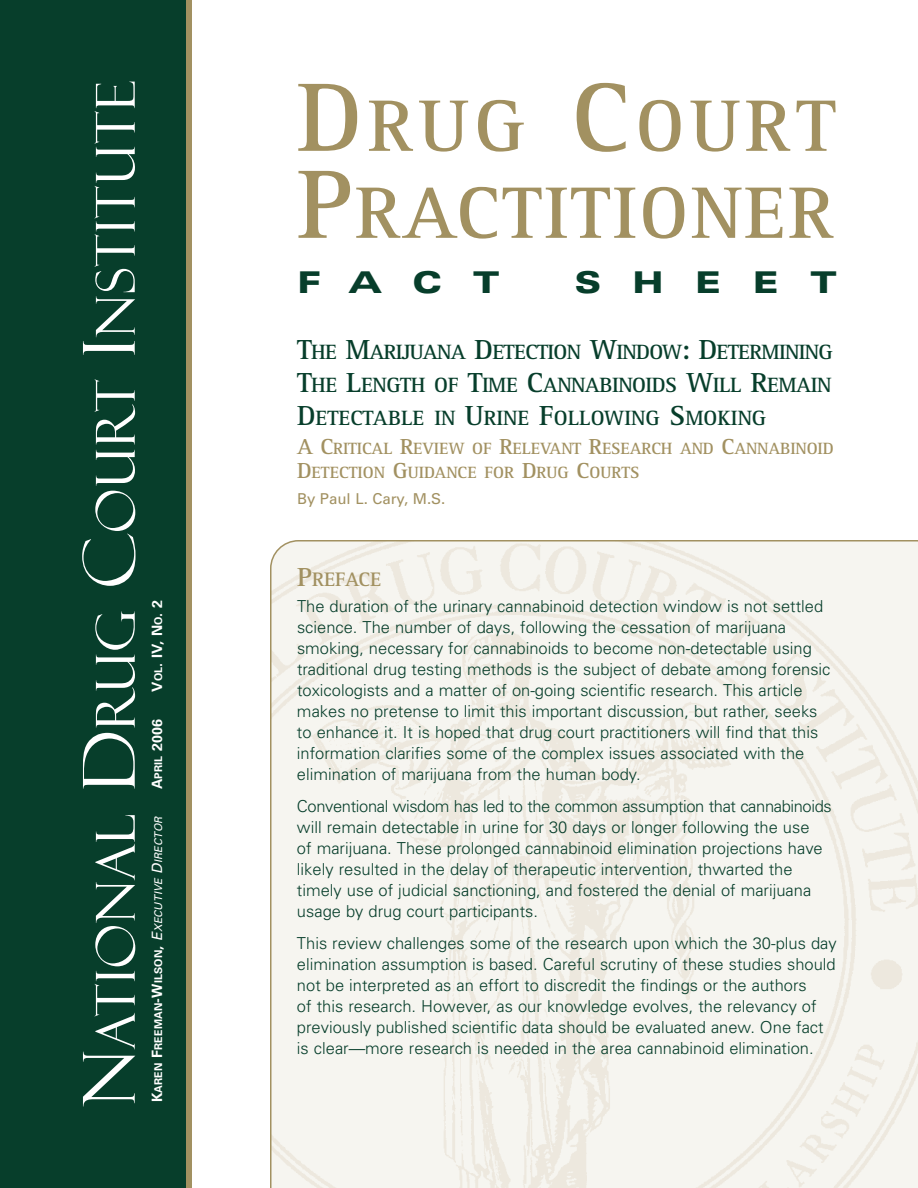
<style>
.page{position:relative;width:918px;height:1188px;background:#fff}
.page>*{position:absolute;margin:0;border:0;box-sizing:border-box;transform-origin:0 0}
.t1{font:700 75.3px/87px "Rotis Serif";letter-spacing:.035em;color:#a29161}
.t2{font:54px "Felix Titling";letter-spacing:.015em;color:#fff}
.t3{font:900 expanded 30px "Univers";letter-spacing:.93em;color:#073e2b;scale:1.1 1}
.t4{font:700 21.3px/33px "Rotis Serif";color:#073e2b;text-align:justify}
.t5{font:700 20.25px "Rotis Serif";color:#a29161}
.t6{font:700 16.8px/24px "Rotis Serif";letter-spacing:-.005em;color:#a29161}
.t7{font:300 16.5px/21px "Univers";color:#073e2b}
.t8{font:15px "Univers";color:#a29161}
.t9{font:700 14.25px "Univers";letter-spacing:.01em;color:#fff}
.t10{font:700 10.65px "Univers";letter-spacing:.015em;color:#fff}
.s1{font-size:72px}
.s2{font-size:10.65px}
.s3{font-size:14.25px}
.s4{font-weight:400;font-style:italic;font-size:14.25px}
.s5{font-weight:400;font-style:italic}
.s6{font-size:100.5px}
.s7{font-size:28.5px}
.s8{font-size:22.5px}
.s9{font-size:27px}
</style>
<div class="page">
<svg style="left:270px;top:540px;width:648px;height:648px"></svg>
<div style="left:0;top:0;width:189px;height:1188px;background:#073e2b"></div>
<div style="left:186px;top:0;width:6px;height:1188px;background:#a29161"></div>
<h2 class="t2" style="left:96px;top:1107px;width:1027px;rotate:-90deg"><span class="s1">N</span>ATIONAL <span class="s1">D</span>RUG <span class="s1">C</span>OURT <span class="s1">I</span>NSTITUTE</h2>
<p class="t9" style="left:152px;top:692px;width:93px;rotate:-90deg">V<span class="s2">OL</span>. IV, N<span class="s2">O</span>. 2</p>
<p class="t9" style="left:152px;top:789px;width:72px;rotate:-90deg">A<span class="s2">PRIL</span> 2006</p>
<p class="t10" style="left:154px;top:1102px;width:287px;rotate:-90deg"><span class="s3">K</span>AREN <span class="s3">F</span>REEMAN<span class="s3">-W</span>ILSON<span class="s3">,</span> <span class="s4">E</span><span class="s5">XECUTIVE</span> <span class="s4">D</span><span class="s5">IRECTOR</span></p>
<h1 class="t1" style="left:297px;top:90px;width:540px"><span class="s6">D</span>RUG <span class="s6">C</span>OURT<br><span class="s6">P</span>RACTITIONER</h1>
<h3 class="t3" style="left:297px;top:271px;width:186px">FACT</h3>
<h3 class="t3" style="left:575px;top:271px;width:240px">SHEET</h3>
<p class="t4" style="left:297px;top:337px;width:537px"><span class="s7">T</span>HE <span class="s7">M</span>ARIJUANA <span class="s7">D</span>ETECTION <span class="s7">W</span>INDOW<span class="s7">: D</span>ETERMINING <span class="s7">T</span>HE <span class="s7">L</span>ENGTH OF <span class="s7">T</span>IME <span class="s7">C</span>ANNABINOIDS <span class="s7">W</span>ILL <span class="s7">R</span>EMAIN <span class="s7">D</span>ETECTABLE IN <span class="s7">U</span>RINE <span class="s7">F</span>OLLOWING <span class="s7">S</span>MOKING</p>
<p class="t6" style="left:297px;top:438px;width:538px"><span class="s8">A C</span>RITICAL <span class="s8">R</span>EVIEW OF <span class="s8">R</span>ELEVANT <span class="s8">R</span>ESEARCH AND <span class="s8">C</span>ANNABINOID<br><span class="s8">D</span>ETECTION <span class="s8">G</span>UIDANCE FOR <span class="s8">D</span>RUG <span class="s8">C</span>OURTS</p>
<p class="t8" style="left:297px;top:493px;width:150px">By Paul L. Cary, M.S.</p>
<p class="t5" style="left:297px;top:572px;width:86px"><span class="s9">P</span>REFACE</p>
<p class="t7" style="left:297px;top:597px;width:535px">The duration of the urinary cannabinoid detection window is not settled science. The number of days, following the cessation of marijuana smoking, necessary for cannabinoids to become non-detectable using traditional drug testing methods is the subject of debate among forensic toxicologists and a matter of on-going scientific research. This article makes no pretense to limit this important discussion, but rather, seeks to enhance it. It is hoped that drug court practitioners will find that this information clarifies some of the complex issues associated with the elimination of marijuana from the human body.</p>
<p class="t7" style="left:297px;top:797px;width:536px">Conventional wisdom has led to the common assumption that cannabinoids will remain detectable in urine for 30 days or longer following the use<br>of marijuana. These prolonged cannabinoid elimination projections have likely resulted in the delay of therapeutic intervention, thwarted the timely use of judicial sanctioning, and fostered the denial of marijuana usage by drug court participants.</p>
<p class="t7" style="left:297px;top:934px;width:541px">This review challenges some of the research upon which the 30-plus day elimination assumption is based. Careful scrutiny of these studies should not be interpreted as an effort to discredit the findings or the authors<br>of this research. However, as our knowledge evolves, the relevancy of previously published scientific data should be evaluated anew. One fact is clear—more research is needed in the area cannabinoid elimination.</p>
</div>
